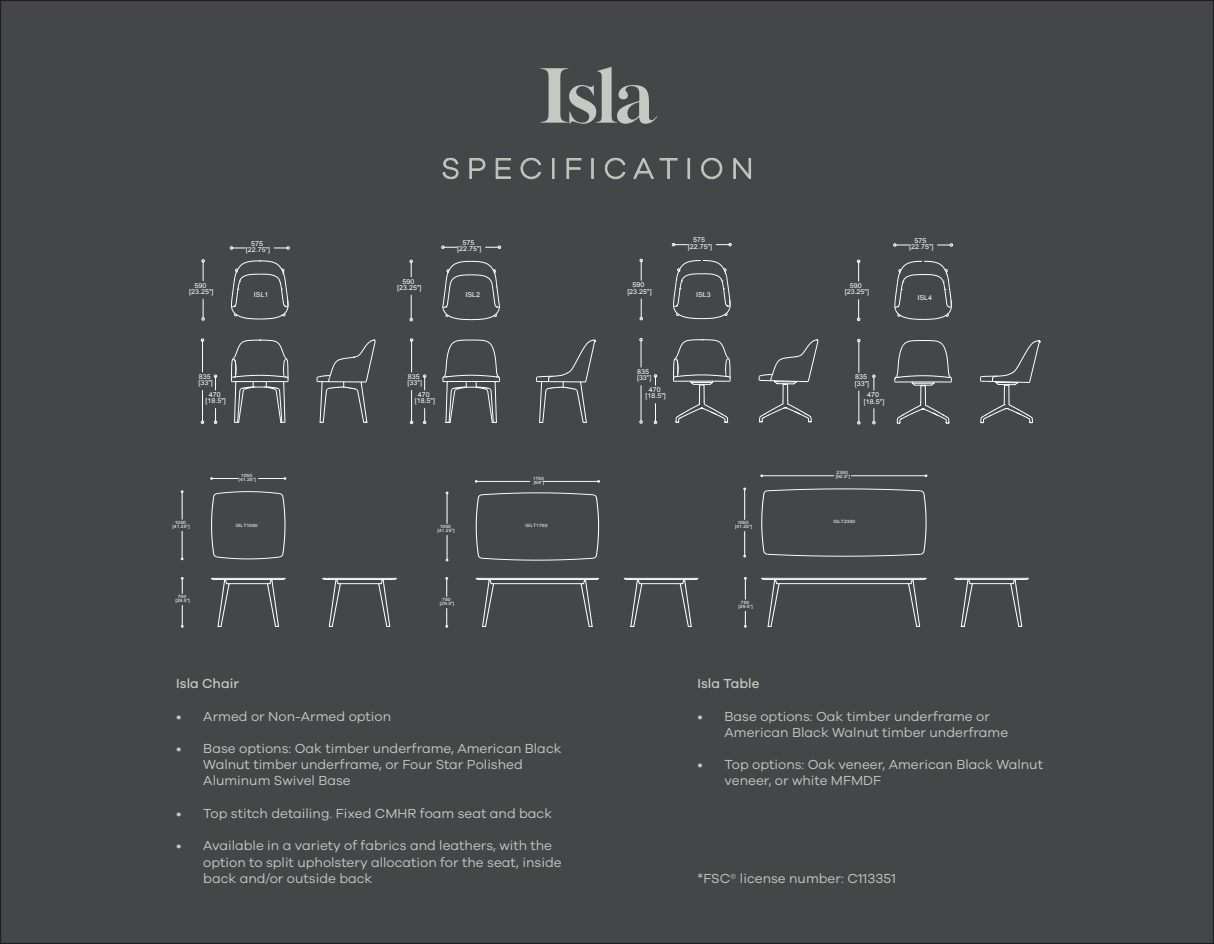
<style>
.page{position:relative;width:1214px;height:944px;background:#fff}
.page>*{position:absolute;margin:0;border:0;box-sizing:border-box;transform-origin:0 0}
.t1{font:700 75.3px "Kaczun Oldstyle";color:#c6c8c2}
.t2{font:300 29.4px "Galano Grotesque";letter-spacing:.25em;color:#c6c8c2}
.t3{font:13.5px/16.2px "Galano Grotesque";color:#c6c8c2}
.t4{font:500 13.5px "Galano Grotesque";color:#c6c8c2}
.t5{font:6.75px/6.4px "Arial";color:#fff;text-align:center;scale:1.05 1}
.t6{font:4.35px/4.2px "Arial";color:#fff;text-align:center;scale:1.15 1}
</style>
<div class="page">
<div style="left:1px;top:1px;width:1212px;height:942px;background:#454647"></div>
<svg style="left:211px;top:491px;width:75px;height:68px"></svg>
<svg style="left:475px;top:492px;width:124px;height:68px"></svg>
<svg style="left:761px;top:488px;width:165px;height:69px"></svg>
<svg style="left:181px;top:605px;width:2px;height:22px"></svg>
<svg style="left:181px;top:577px;width:2px;height:16px"></svg>
<svg style="left:181px;top:531px;width:2px;height:29px"></svg>
<svg style="left:181px;top:490px;width:2px;height:29px"></svg>
<svg style="left:258px;top:477px;width:28px;height:2px"></svg>
<svg style="left:210px;top:477px;width:28px;height:2px"></svg>
<svg style="left:445px;top:608px;width:3px;height:19px"></svg>
<svg style="left:445px;top:577px;width:3px;height:19px"></svg>
<svg style="left:446px;top:535px;width:2px;height:26px"></svg>
<hr style="left:447px;top:493px;width:1px;height:30px;background:#fff">
<hr style="left:543px;top:481px;width:55px;height:1px;background:#fff">
<hr style="left:476px;top:481px;width:53px;height:1px;background:#fff">
<svg style="left:744px;top:611px;width:2px;height:16px"></svg>
<svg style="left:744px;top:577px;width:2px;height:22px"></svg>
<hr style="left:851px;top:475px;width:75px;height:1px;background:#fff">
<hr style="left:761px;top:475px;width:72px;height:1px;background:#fff">
<svg style="left:743px;top:531px;width:3px;height:26px"></svg>
<hr style="left:744px;top:489px;width:1px;height:30px;background:#fff">
<hr style="left:339px;top:583px;width:41px;height:1px;background:#fff">
<hr style="left:492px;top:583px;width:91px;height:1px;background:#fff">
<hr style="left:777px;top:583px;width:133px;height:1px;background:#fff">
<hr style="left:217px;top:579px;width:62px;height:1px;background:#fff">
<hr style="left:217px;top:578px;width:62px;height:1px;background:#fff">
<hr style="left:227px;top:583px;width:42px;height:1px;background:#fff">
<svg style="left:267px;top:578px;width:19px;height:49px"></svg>
<svg style="left:211px;top:578px;width:19px;height:49px"></svg>
<hr style="left:329px;top:579px;width:61px;height:1px;background:#fff">
<hr style="left:328px;top:578px;width:62px;height:1px;background:#fff">
<svg style="left:378px;top:578px;width:19px;height:49px"></svg>
<svg style="left:322px;top:578px;width:19px;height:49px"></svg>
<hr style="left:482px;top:579px;width:111px;height:1px;background:#fff">
<hr style="left:482px;top:578px;width:111px;height:1px;background:#fff">
<svg style="left:580px;top:578px;width:19px;height:49px"></svg>
<svg style="left:475px;top:578px;width:19px;height:49px"></svg>
<hr style="left:630px;top:578px;width:62px;height:1px;background:#fff">
<hr style="left:630px;top:579px;width:62px;height:1px;background:#fff">
<hr style="left:640px;top:583px;width:42px;height:1px;background:#fff">
<svg style="left:623px;top:578px;width:19px;height:49px"></svg>
<svg style="left:679px;top:578px;width:19px;height:49px"></svg>
<hr style="left:767px;top:579px;width:153px;height:1px;background:#fff">
<hr style="left:767px;top:578px;width:153px;height:1px;background:#fff">
<svg style="left:908px;top:578px;width:18px;height:49px"></svg>
<svg style="left:761px;top:578px;width:18px;height:49px"></svg>
<hr style="left:960px;top:578px;width:62px;height:1px;background:#fff">
<hr style="left:960px;top:579px;width:62px;height:1px;background:#fff">
<hr style="left:970px;top:583px;width:42px;height:1px;background:#fff">
<svg style="left:954px;top:578px;width:19px;height:49px"></svg>
<svg style="left:1010px;top:578px;width:19px;height:49px"></svg>
<svg style="left:442px;top:158px;width:17px;height:21px"></svg>
<svg style="left:469px;top:158px;width:16px;height:21px"></svg>
<svg style="left:495px;top:158px;width:16px;height:21px"></svg>
<svg style="left:520px;top:158px;width:21px;height:21px"></svg>
<svg style="left:552px;top:159px;width:2px;height:19px"></svg>
<svg style="left:566px;top:158px;width:15px;height:21px"></svg>
<svg style="left:592px;top:159px;width:1px;height:19px"></svg>
<svg style="left:604px;top:158px;width:21px;height:21px"></svg>
<svg style="left:633px;top:158px;width:45px;height:21px"></svg>
<svg style="left:688px;top:159px;width:1px;height:19px"></svg>
<svg style="left:701px;top:158px;width:21px;height:21px"></svg>
<svg style="left:733px;top:158px;width:18px;height:21px"></svg>
<svg style="left:202px;top:299px;width:3px;height:21px"></svg>
<svg style="left:202px;top:259px;width:3px;height:22px"></svg>
<svg style="left:214px;top:408px;width:3px;height:16px"></svg>
<svg style="left:214px;top:375px;width:3px;height:15px"></svg>
<hr style="left:202px;top:390px;width:1px;height:32px;background:#fff">
<hr style="left:202px;top:340px;width:1px;height:32px;background:#fff">
<svg style="left:274px;top:246px;width:15px;height:3px"></svg>
<svg style="left:230px;top:246px;width:15px;height:3px"></svg>
<svg style="left:485px;top:246px;width:16px;height:3px"></svg>
<svg style="left:441px;top:246px;width:16px;height:3px"></svg>
<hr style="left:858px;top:340px;width:1px;height:32px;background:#fff">
<hr style="left:858px;top:391px;width:1px;height:32px;background:#fff">
<hr style="left:641px;top:385px;width:1px;height:37px;background:#fff">
<svg style="left:639px;top:338px;width:3px;height:29px"></svg>
<hr style="left:411px;top:390px;width:1px;height:32px;background:#fff">
<hr style="left:411px;top:340px;width:1px;height:32px;background:#fff">
<svg style="left:423px;top:408px;width:3px;height:16px"></svg>
<svg style="left:423px;top:374px;width:3px;height:16px"></svg>
<svg style="left:410px;top:295px;width:3px;height:26px"></svg>
<svg style="left:410px;top:260px;width:3px;height:17px"></svg>
<svg style="left:716px;top:243px;width:15px;height:3px"></svg>
<svg style="left:672px;top:243px;width:15px;height:3px"></svg>
<svg style="left:639px;top:299px;width:3px;height:21px"></svg>
<svg style="left:639px;top:259px;width:3px;height:21px"></svg>
<svg style="left:654px;top:403px;width:3px;height:21px"></svg>
<svg style="left:654px;top:374px;width:3px;height:11px"></svg>
<svg style="left:872px;top:408px;width:3px;height:16px"></svg>
<svg style="left:872px;top:375px;width:3px;height:15px"></svg>
<svg style="left:937px;top:243px;width:16px;height:3px"></svg>
<svg style="left:893px;top:243px;width:15px;height:3px"></svg>
<svg style="left:857px;top:299px;width:3px;height:22px"></svg>
<svg style="left:857px;top:260px;width:3px;height:21px"></svg>
<svg style="left:894px;top:340px;width:58px;height:84px"></svg>
<svg style="left:894px;top:261px;width:58px;height:59px"></svg>
<svg style="left:979px;top:340px;width:61px;height:83px"></svg>
<svg style="left:758px;top:339px;width:60px;height:83px"></svg>
<svg style="left:673px;top:339px;width:58px;height:84px"></svg>
<svg style="left:673px;top:260px;width:58px;height:59px"></svg>
<svg style="left:536px;top:339px;width:59px;height:84px"></svg>
<svg style="left:442px;top:261px;width:58px;height:59px"></svg>
<svg style="left:442px;top:339px;width:58px;height:84px"></svg>
<svg style="left:316px;top:339px;width:60px;height:84px"></svg>
<svg style="left:231px;top:260px;width:58px;height:59px"></svg>
<svg style="left:231px;top:339px;width:58px;height:84px"></svg>
<p class="t5" style="left:189px;top:282px;width:25px">590 [23.25"]</p>
<p class="t5" style="left:246px;top:240px;width:25px">575 [22.75"]</p>
<p class="t1" style="left:538px;top:46px;width:120px">Isla</p>
<p class="t2" style="left:441px;top:151px;width:313px">SPECIFICATION</p>
<p class="t5" style="left:457px;top:239px;width:25px">575 [22.75"]</p>
<p class="t5" style="left:688px;top:237px;width:25px">575 [22.75"]</p>
<p class="t5" style="left:397px;top:278px;width:25px">590 [23.25"]</p>
<p class="t5" style="left:627px;top:281px;width:25px">590 [23.25"]</p>
<p class="t5" style="left:254px;top:292px;width:15px">ISL1</p>
<p class="t5" style="left:465px;top:292px;width:15px">ISL2</p>
<p class="t5" style="left:696px;top:291px;width:15px">ISL3</p>
<p class="t5" style="left:844px;top:282px;width:25px">590 [23.25"]</p>
<p class="t5" style="left:909px;top:237px;width:25px">575 [22.75"]</p>
<p class="t5" style="left:917px;top:294px;width:15px">ISL4</p>
<p class="t5" style="left:198px;top:373px;width:15px;text-align:left">835 [33"]</p>
<p class="t5" style="left:206px;top:391px;width:21px">470 [18.5"]</p>
<p class="t5" style="left:407px;top:373px;width:15px;text-align:left">835 [33"]</p>
<p class="t5" style="left:637px;top:368px;width:15px;text-align:left">835 [33"]</p>
<p class="t5" style="left:855px;top:374px;width:15px;text-align:left">835 [33"]</p>
<p class="t5" style="left:645px;top:386px;width:21px">470 [18.5"]</p>
<p class="t5" style="left:415px;top:391px;width:21px">470 [18.5"]</p>
<p class="t5" style="left:864px;top:391px;width:21px">470 [18.5"]</p>
<p class="t6" style="left:172px;top:520px;width:17px">1050 [41.25"]</p>
<p class="t6" style="left:175px;top:594px;width:14px">750 [29.5"]</p>
<p class="t6" style="left:239px;top:473px;width:17px">1050 [41.25"]</p>
<p class="t6" style="left:532px;top:476px;width:11px;text-align:left">1750 [69"]</p>
<p class="t6" style="left:236px;top:523px;width:21px">ISLT1050</p>
<p class="t6" style="left:525px;top:523px;width:21px">ISLT1750</p>
<p class="t6" style="left:735px;top:520px;width:17px">1050 [41.25"]</p>
<p class="t6" style="left:437px;top:524px;width:17px">1050 [41.25"]</p>
<p class="t6" style="left:440px;top:597px;width:14px">750 [29.5"]</p>
<p class="t6" style="left:738px;top:600px;width:14px">750 [29.5"]</p>
<p class="t6" style="left:835px;top:470px;width:14px;text-align:left">2350 [92.5"]</p>
<p class="t6" style="left:833px;top:519px;width:21px">ISLT2350</p>
<p class="t4" style="left:176px;top:675px;width:64px">Isla Chair</p>
<p class="t3" style="left:176px;top:707px;width:216px">• Armed or Non-Armed option</p>
<p class="t3" style="left:203px;top:740px;width:360px;text-indent:-27px">• Base options: Oak timber underframe, American Black<br>Walnut timber underframe, or Four Star Polished<br>Aluminum Swivel Base</p>
<p class="t3" style="left:176px;top:804px;width:377px">• Top stitch detailing. Fixed CMHR foam seat and back</p>
<p class="t3" style="left:203px;top:837px;width:360px;text-indent:-27px">• Available in a variety of fabrics and leathers, with the option to split upholstery allocation for the seat, inside back and/or outside back</p>
<p class="t4" style="left:697px;top:675px;width:63px">Isla Table</p>
<p class="t3" style="left:724px;top:707px;width:285px;text-indent:-27px">• Base options: Oak timber underframe or<br>American Black Walnut timber underframe</p>
<p class="t3" style="left:724px;top:756px;width:320px;text-indent:-27px">• Top options: Oak veneer, American Black Walnut veneer, or white MFMDF</p>
<p class="t3" style="left:697px;top:869px;width:200px">*FSC® license number: C113351</p>
</div>
